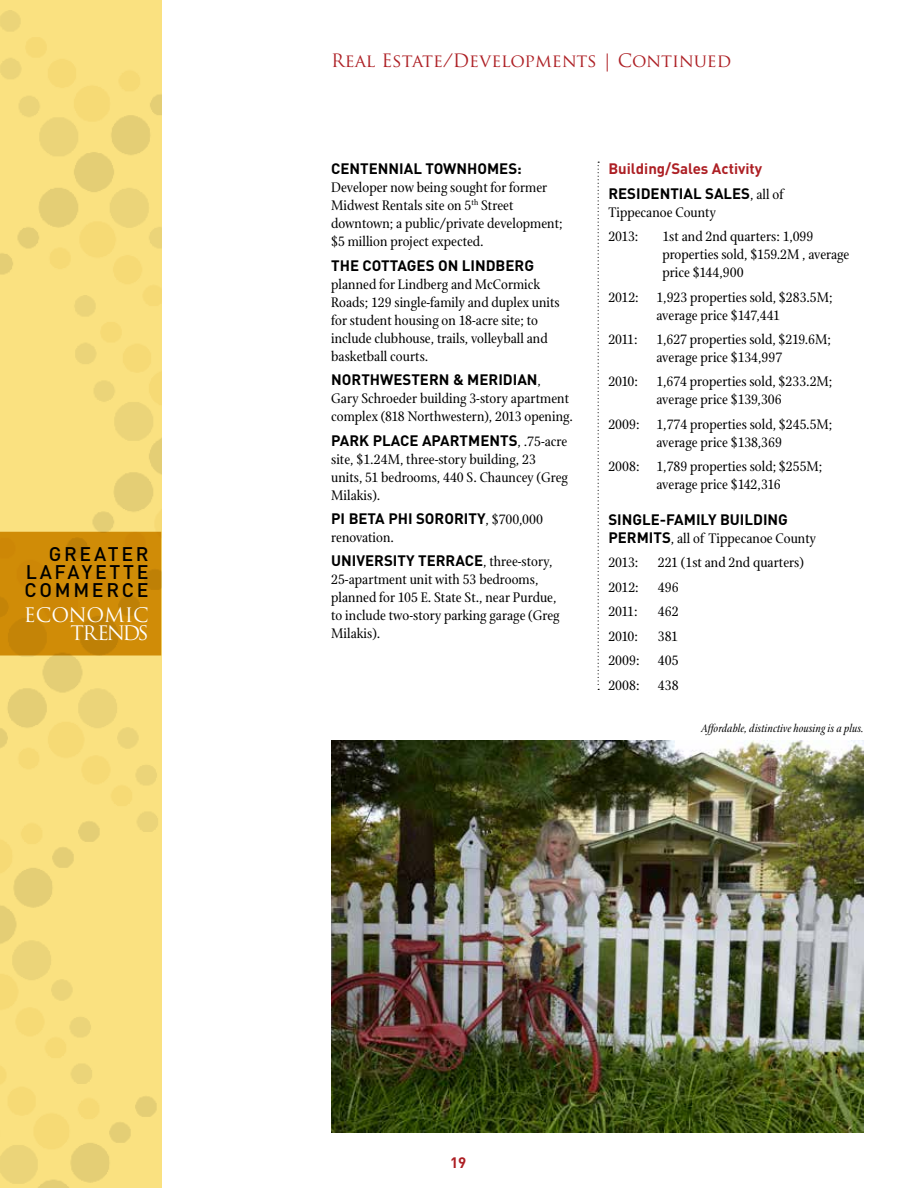
<style>
.page{position:relative;width:918px;height:1188px;background:#fff}
.page>*{position:absolute;margin:0;border:0;box-sizing:border-box;transform-origin:0 0}
.t1{font:500 19.5px/18px "DIN";letter-spacing:.14em;color:#000;text-align:justify}
.t2{font:19.5px/18px "Trajan Pro";letter-spacing:-.02em;color:#fff;text-align:right}
.t3{font:18px "Trajan Pro";color:#ad1f24}
.t4{font:15px/18px "Stone Print";color:#000}
.t5{font:700 15px/18px "DIN";color:#000}
.t6{font:700 15px "DIN";color:#ad1f24}
.t7{font:italic 12px "Stone Print";color:#000}
.s1{font-family:"Stone Print";font-weight:400}
.s2{font-family:"DIN";font-weight:700}
</style>
<div class="page">
<div style="left:0;top:0;width:161px;height:1188px;background:#fae180"></div>
<svg style="left:0;top:532px;width:161px;height:124px;background:#cc8907"></svg>
<svg style="left:598px;top:162px;width:1px;height:528px"></svg>
<img style="left:331px;top:741px;width:533px;height:391px">
<h1 class="t1" style="left:25px;top:545px;width:126px;text-indent:24px">GREATER LAFAYETTE COMMERCE</h1>
<h1 class="t2" style="left:24px;top:606px;width:126px">ECONOMIC<br>TRENDS</h1>
<p class="t3" style="left:331px;top:49px;width:402px">Real Estate/Developments | Continued</p>
<p class="t5" style="left:331px;top:159px;width:10px">CEN</p>
<p class="t5" style="left:360px;top:159px;width:19px">TENN</p>
<p class="t5" style="left:399px;top:159px;width:124px">IAL TOWNH OMES:</p>
<p class="t4" style="left:331px;top:178px;width:233px">Developer now being sought for former Midwest Rentals site on 5<sup>th</sup> Street downtown; a public/private development; $5 million project expected.</p>
<p class="t5" style="left:331px;top:256px;width:10px">THE</p>
<p class="t5" style="left:363px;top:256px;width:123px">COTTAGES ON LINDBER</p>
<p class="t5" style="left:524px;top:256px;width:11px">G</p>
<p class="t4" style="left:331px;top:275px;width:230px">planned for Lindberg and McCormick Roads; 129 single-family and duplex units for student housing on 18-acre site; to include clubhouse, trails, volleyball and basketball courts.</p>
<p class="t5" style="left:331px;top:370px;width:99px">NORTHWESTERN</p>
<p class="t5" style="left:453px;top:370px;width:90px">&amp; MERIDIAN<span class="s1">,</span></p>
<p class="t4" style="left:331px;top:389px;width:243px">Gary Schroeder building 3-story apartment complex (818 Northwestern), 2013 opening.</p>
<p class="t5" style="left:331px;top:430px;width:11px">PARK</p>
<p class="t5" style="left:373px;top:430px;width:107px">PLACE APARTMEN</p>
<p class="t4" style="left:331px;top:432px;width:238px;text-indent:169px"><span class="s2">TS</span>, .75-acre site, $1.24M, three-story building, 23 units, 51 bedrooms, 440 S. Chauncey (Greg<br>Milakis).</p>
<p class="t5" style="left:331px;top:509px;width:213px">PI BETA PH I SORORITY<span class="s1">, $700,000</span></p>
<p class="t4" style="left:331px;top:528px;width:64px">renovation.</p>
<p class="t5" style="left:331px;top:551px;width:98px">UN IVERSITY TERRA</p>
<p class="t4" style="left:331px;top:553px;width:230px;text-indent:134px"><span class="s2">CE</span>, three-story,<br>25-apartment unit with 53 bedrooms, planned for 105 E. State St., near Purdue, to include two-story parking garage (Greg<br>Milakis).</p>
<p class="t6" style="left:608px;top:159px;width:155px">BUILDING/SALES ACTIVITY</p>
<p class="t5" style="left:608px;top:184px;width:43px">RESIDEN</p>
<p class="t5" style="left:670px;top:184px;width:114px">TIAL SALES<span class="s1">, all of</span></p>
<p class="t4" style="left:608px;top:200px;width:109px;line-height:24.5px">Tippecanoe County<br>2013:</p>
<p class="t4" style="left:662px;top:227px;width:189px">1st and 2nd quarters: 1,099 properties sold, $159.2M , average price $144,900</p>
<p class="t4" style="left:608px;top:288px;width:226px;text-align:center">2012: 1,923 properties sold, $283.5M; average price $147,441</p>
<p class="t4" style="left:608px;top:330px;width:31px">2011:</p>
<p class="t4" style="left:656px;top:330px;width:176px">1,627 properties sold, $219.6M; average price $134,997</p>
<p class="t4" style="left:608px;top:373px;width:225px;text-align:center">2010: 1,674 properties sold, $233.2M; average price $139,306</p>
<p class="t4" style="left:608px;top:415px;width:225px;text-align:center">2009: 1,774 properties sold, $245.5M; average price $138,369</p>
<p class="t4" style="left:608px;top:458px;width:215px;text-align:center">2008: 1,789 properties sold; $255M; average price $142,316</p>
<p class="t5" style="left:608px;top:510px;width:181px">SINGLE-FAMILY BUILDING<br>PERM</p>
<p class="t4" style="left:649px;top:529px;width:169px"><span class="s2">ITS</span>, all of Tippecanoe County</p>
<p class="t4" style="left:608px;top:554px;width:31px">2013:</p>
<p class="t4" style="left:658px;top:554px;width:148px">221 (1st and 2nd quarters)</p>
<p class="t4" style="left:608px;top:578px;width:32px">2012:</p>
<p class="t4" style="left:658px;top:578px;width:22px">496</p>
<p class="t4" style="left:608px;top:603px;width:31px">2011:</p>
<p class="t4" style="left:658px;top:603px;width:22px">462</p>
<p class="t4" style="left:608px;top:627px;width:31px">2010:</p>
<p class="t4" style="left:608px;top:624px;width:72px;line-height:24.5px;text-align:justify;text-indent:50px">381<br>2009: 405<br>2008: 438</p>
<p class="t7" style="left:701px;top:721px;width:164px">Affordable, distinctive housing is a plus.</p>
<p class="t6" style="left:450px;top:1153px;width:18px">19</p>
</div>
